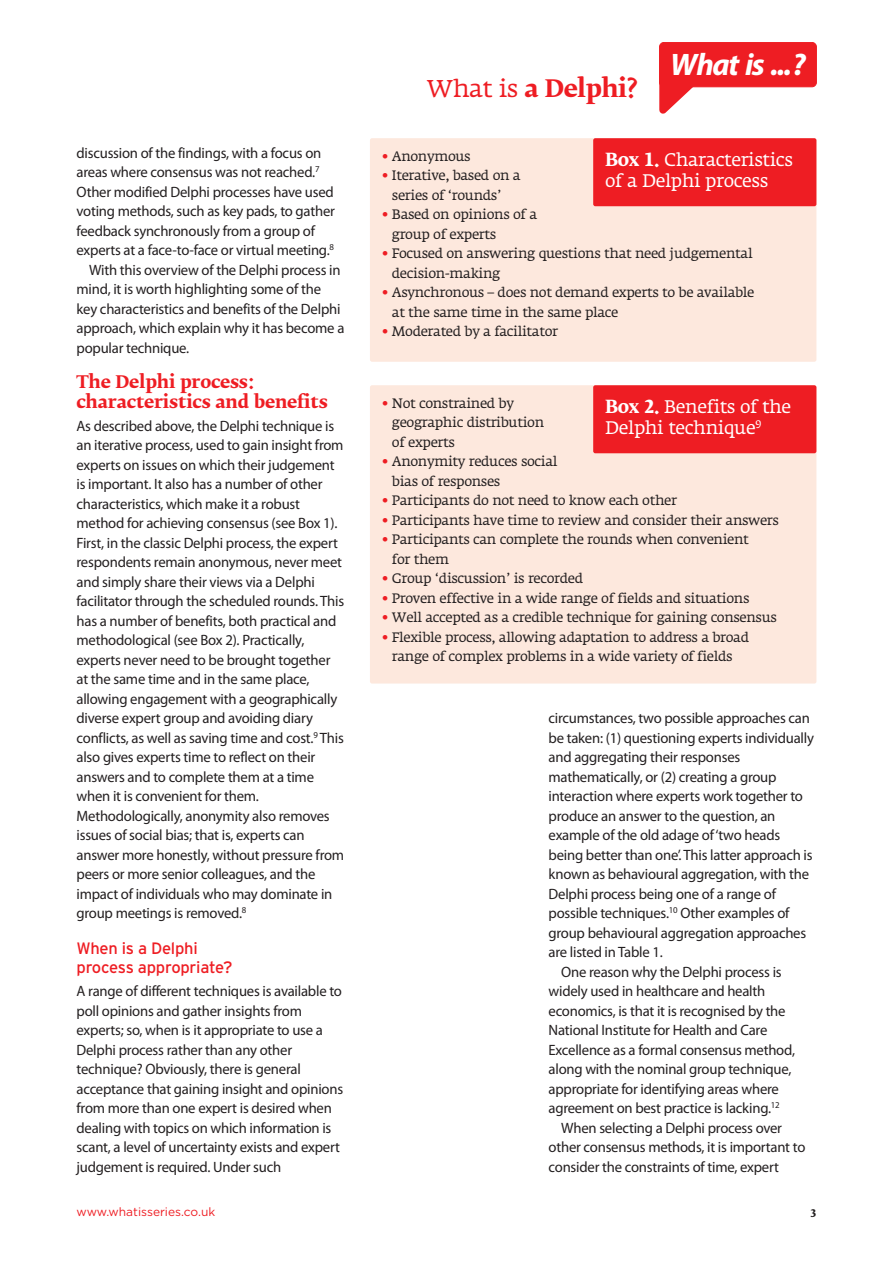
<style>
.page{position:relative;width:893px;height:1263px;background:#fff}
.page>*{position:absolute;margin:0;border:0;box-sizing:border-box;transform-origin:0 0}
.t1{font:italic 700 31.2px "Myriad Pro";letter-spacing:-.04em;color:#fff}
.t2{font:24px "Fedra Serif B Bold TF";letter-spacing:-.025em;color:#ee1d23}
.t3{font:18px/21px "Fedra Serif A Book TF";letter-spacing:-.025em;color:#fff}
.t4{font:17.25px/19.5px "Fedra Serif B Bold TF";letter-spacing:-.015em;color:#ee1d23}
.t5{font:16.5px/19.5px "Interstate";letter-spacing:-.015em;color:#ee1d23}
.t6{font:15px/19.5px "Myriad Pro";letter-spacing:-.015em;color:#231f20}
.t7{font:13.5px/19.5px "Fedra Serif A Book TF";letter-spacing:-.03em;color:#231f20}
.t8{font:12px "Gotham";color:#ee1d23}
.t9{font:10.5px "Fedra Serif B Bold TF";color:#231f20}
.s1{font-family:"Fedra Serif A Book TF"}
.s2{font-family:"Gotham";font-weight:900;color:#ee1d23}
.s3{font-family:"Fedra Serif B Bold TF"}
</style>
<div class="page">
<div style="left:659px;top:43px;width:157px;height:44px;background:#ee1d23;border-radius:4px"></div>
<div style="left:659px;top:43px;width:158px;height:44px;border:1px solid #ee1d23;border-radius:4px"></div>
<svg style="left:659px;top:76px;width:52px;height:38px"></svg>
<div style="left:370px;top:138px;width:446px;height:224px;background:#fde8dd;border-radius:2px"></div>
<div style="left:593px;top:138px;width:223px;height:68px;background:#ee1d23;border-radius:2px"></div>
<div style="left:370px;top:385px;width:446px;height:298px;background:#fde8dd;border-radius:2px"></div>
<div style="left:593px;top:385px;width:223px;height:68px;background:#ee1d23;border-radius:2px"></div>
<p class="t6" style="left:77px;top:144px;width:246px">discussion of the findings, with a focus on</p>
<p class="t6" style="left:77px;top:164px;width:245px">areas where consensus was not reached.<sup>7</sup></p>
<p class="t6" style="left:77px;top:183px;width:259px">Other modified Delphi processes have used</p>
<p class="t6" style="left:77px;top:203px;width:260px">voting methods, such as key pads, to gather</p>
<p class="t6" style="left:77px;top:222px;width:240px">feedback synchronously from a group of</p>
<p class="t6" style="left:77px;top:242px;width:259px">experts at a face-to-face or virtual meeting.<sup>8</sup></p>
<p class="t6" style="left:89px;top:261px;width:253px">With this overview of the Delphi process in</p>
<p class="t6" style="left:77px;top:281px;width:246px">mind, it is worth highlighting some of the</p>
<p class="t6" style="left:77px;top:300px;width:265px">key characteristics and benefits of the Delphi</p>
<p class="t6" style="left:77px;top:320px;width:269px">approach, which explain why it has become a</p>
<p class="t6" style="left:77px;top:339px;width:114px">popular technique.</p>
<p class="t4" style="left:77px;top:372px;width:253px">The Delphi process: characteristics and benefits</p>
<p class="t6" style="left:77px;top:417px;width:269px">As described above, the Delphi technique is an iterative process, used to gain insight from experts on issues on which their judgement is important. It also has a number of other characteristics, which make it a robust method for achieving consensus (see Box 1).<br>First, in the classic Delphi process, the expert respondents remain anonymous, never meet and simply share their views via a Delphi facilitator through the scheduled rounds. This has a number of benefits, both practical and methodological (see Box 2). Practically, experts never need to be brought together at the same time and in the same place, allowing engagement with a geographically diverse expert group and avoiding diary conflicts, as well as saving time and cost.<sup>9</sup> This also gives experts time to reflect on their answers and to complete them at a time when it is convenient for them.<br>Methodologically, anonymity also removes issues of social bias; that is, experts can answer more honestly, without pressure from peers or more senior colleagues, and the impact of individuals who may dominate in group meetings is removed.<sup>8</sup></p>
<p class="t5" style="left:77px;top:938px;width:158px">When is a Delphi process appropriate?</p>
<p class="t6" style="left:77px;top:983px;width:268px">A range of different techniques is available to poll opinions and gather insights from experts; so, when is it appropriate to use a Delphi process rather than any other technique? Obviously, there is general acceptance that gaining insight and opinions from more than one expert is desired when dealing with topics on which information is scant, a level of uncertainty exists and expert judgement is required. Under such</p>
<h2 class="t2" style="left:427px;top:74px;width:212px"><span class="s1">What is</span> a Delphi?</h2>
<h1 class="t1" style="left:670px;top:52px;width:137px">What is ...?</h1>
<p class="t7" style="left:382px;top:146px;width:90px"><span class="s2">•</span> Anonymous</p>
<p class="t7" style="left:392px;top:166px;width:130px;text-indent:-10px"><span class="s2">•</span> Iterative, based on a series of ‘rounds’</p>
<p class="t7" style="left:392px;top:205px;width:147px;text-indent:-10px"><span class="s2">•</span> Based on opinions of a group of experts</p>
<p class="t7" style="left:392px;top:244px;width:362px;text-indent:-10px"><span class="s2">•</span> Focused on answering questions that need judgemental decision-making</p>
<p class="t7" style="left:392px;top:283px;width:364px;text-indent:-10px"><span class="s2">•</span> Asynchronous – does not demand experts to be available at the same time in the same place</p>
<p class="t7" style="left:382px;top:322px;width:178px"><span class="s2">•</span> Moderated by a facilitator</p>
<p class="t3" style="left:605px;top:149px;width:189px"><span class="s3">Box 1.</span> Characteristics of a Delphi process</p>
<p class="t7" style="left:392px;top:393px;width:154px;text-indent:-10px"><span class="s2">•</span> Not constrained by geographic distribution of experts</p>
<p class="t7" style="left:392px;top:452px;width:167px;text-indent:-10px"><span class="s2">•</span> Anonymity reduces social bias of responses</p>
<p class="t7" style="left:382px;top:491px;width:297px"><span class="s2">•</span> Participants do not need to know each other</p>
<p class="t7" style="left:382px;top:510px;width:399px"><span class="s2">•</span> Participants have time to review and consider their answers</p>
<p class="t7" style="left:392px;top:530px;width:358px;text-indent:-10px"><span class="s2">•</span> Participants can complete the rounds when convenient for them</p>
<p class="t7" style="left:382px;top:569px;width:203px"><span class="s2">•</span> Group ‘discussion’ is recorded</p>
<p class="t7" style="left:382px;top:588px;width:369px"><span class="s2">•</span> Proven effective in a wide range of fields and situations</p>
<p class="t7" style="left:382px;top:608px;width:397px"><span class="s2">•</span> Well accepted as a credible technique for gaining consensus</p>
<p class="t7" style="left:382px;top:627px;width:369px;text-align:center"><span class="s2">•</span> Flexible process, allowing adaptation to address a broad range of complex problems in a wide variety of fields</p>
<p class="t3" style="left:605px;top:396px;width:188px"><span class="s3">Box 2.</span> Benefits of the<br>Delphi technique<sup>9</sup></p>
<p class="t6" style="left:549px;top:710px;width:263px">circumstances, two possible approaches can</p>
<p class="t6" style="left:549px;top:729px;width:267px">be taken: (1) questioning experts individually</p>
<p class="t6" style="left:549px;top:749px;width:193px">and aggregating their responses</p>
<p class="t6" style="left:549px;top:768px;width:229px">mathematically, or (2) creating a group</p>
<p class="t6" style="left:549px;top:788px;width:256px">interaction where experts work together to</p>
<p class="t6" style="left:549px;top:807px;width:228px">produce an answer to the question, an</p>
<p class="t6" style="left:549px;top:827px;width:233px">example of the old adage of‘two heads</p>
<p class="t6" style="left:549px;top:846px;width:266px">being better than one’. This latter approach is</p>
<p class="t6" style="left:549px;top:866px;width:262px">known as behavioural aggregation, with the</p>
<p class="t6" style="left:549px;top:885px;width:229px">Delphi process being one of a range of</p>
<p class="t6" style="left:549px;top:905px;width:242px">possible techniques.<sup>10</sup> Other examples of</p>
<p class="t6" style="left:549px;top:924px;width:259px">group behavioural aggregation approaches</p>
<p class="t6" style="left:549px;top:944px;width:116px">are listed in Table 1.</p>
<p class="t6" style="left:561px;top:963px;width:222px">One reason why the Delphi process is</p>
<p class="t6" style="left:549px;top:983px;width:218px">widely used in healthcare and health</p>
<p class="t6" style="left:549px;top:1002px;width:239px">economics, is that it is recognised by the</p>
<p class="t6" style="left:549px;top:1022px;width:220px">National Institute for Health and Care</p>
<p class="t6" style="left:549px;top:1041px;width:248px">Excellence as a formal consensus method,</p>
<p class="t6" style="left:549px;top:1061px;width:244px">along with the nominal group technique,</p>
<p class="t6" style="left:549px;top:1080px;width:232px">appropriate for identifying areas where</p>
<p class="t6" style="left:549px;top:1100px;width:233px">agreement on best practice is lacking.<sup>12</sup></p>
<p class="t6" style="left:561px;top:1119px;width:222px">When selecting a Delphi process over</p>
<p class="t6" style="left:549px;top:1139px;width:258px">other consensus methods, it is important to</p>
<p class="t6" style="left:549px;top:1158px;width:232px">consider the constraints of time, expert</p>
<p class="t8" style="left:77px;top:1205px;width:140px">www.whatisseries.co.uk</p>
<p class="t9" style="left:810px;top:1207px;width:8px">3</p>
</div>
